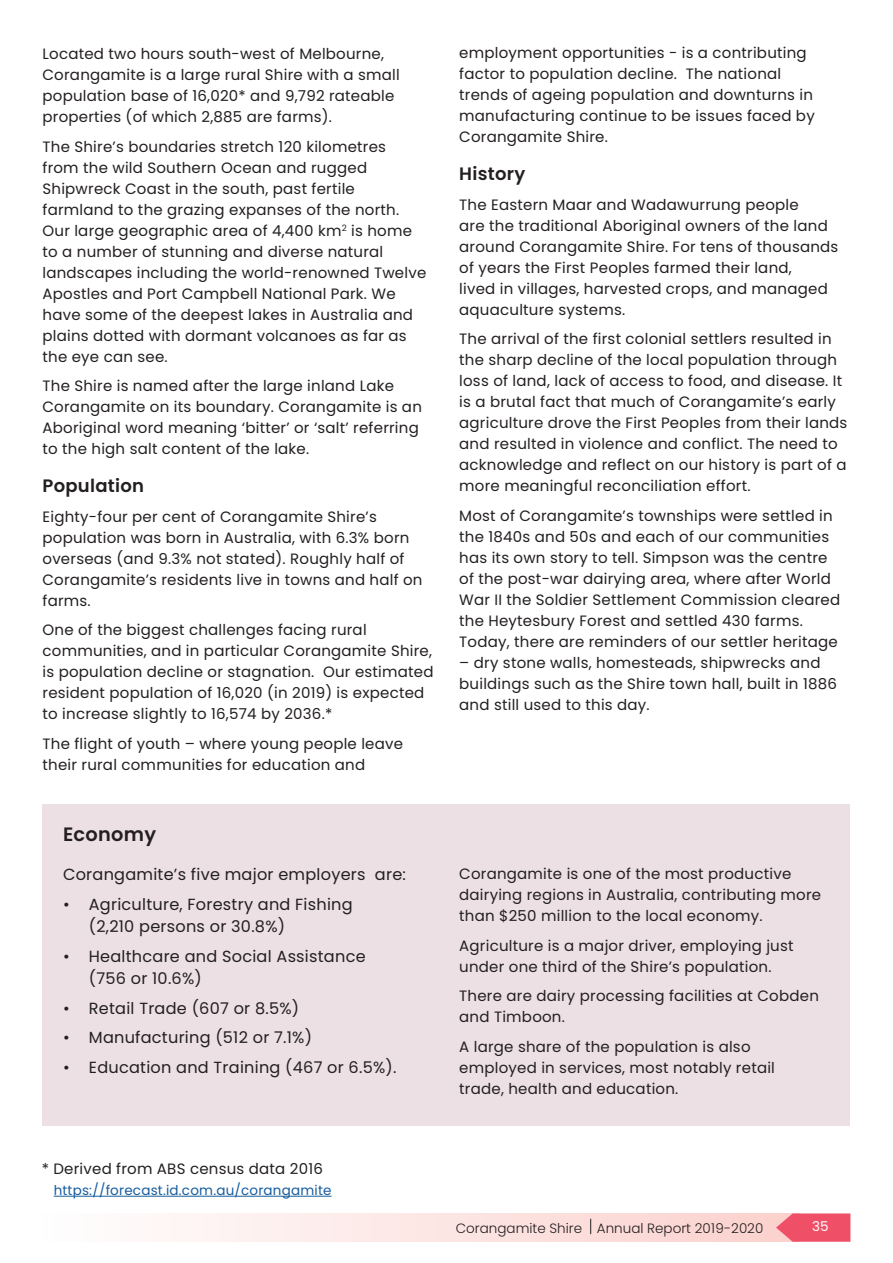
<style>
.page{position:relative;width:893px;height:1263px;background:#fff}
.page>*{position:absolute;margin:0;border:0;box-sizing:border-box;transform-origin:0 0}
.t1{font:600 19.35px "Poppins";letter-spacing:.015em;color:#231f20}
.t2{font:600 18px "Poppins";letter-spacing:.015em;color:#231f20}
.t3{font:16.2px/22.6px "Poppins";letter-spacing:.015em;color:#231f20}
.t4{font:15px/21px "Poppins";letter-spacing:.015em;color:#231f20}
.t5{font:13.5px "Poppins";letter-spacing:.015em;color:#175d9e}
.t6{font:300 13.5px "Poppins";color:#231f20}
.t7{font:13.5px "Poppins";color:#fff}
</style>
<div class="page">
<div style="left:42px;top:1213px;width:757px;height:29px;background:linear-gradient(to right,#fefefe,#fbd1cd)"></div>
<svg style="left:776px;top:1213px;width:74px;height:29px;background:#f06276"></svg>
<svg style="left:590px;top:1219px;width:1px;height:15px"></svg>
<div style="left:43px;top:804px;width:807px;height:321px;background:#ece0e5"></div>
<hr style="left:54px;top:1196px;width:278px;height:1px;background:#175d9e">
<p class="t4" style="left:43px;top:43px;width:359px">Located two hours south-west of Melbourne, Corangamite is a large rural Shire with a small population base of 16,020* and 9,792 rateable properties (of which 2,885 are farms).</p>
<p class="t4" style="left:43px;top:136px;width:385px">The Shire’s boundaries stretch 120 kilometres<br>from the wild Southern Ocean and rugged Shipwreck Coast in the south, past fertile farmland to the grazing expanses of the north.<br>Our large geographic area of 4,400 km<sup>2</sup> is home to a number of stunning and diverse natural landscapes including the world-renowned Twelve Apostles and Port Campbell National Park. We have some of the deepest lakes in Australia and plains dotted with dormant volcanoes as far as the eye can see.</p>
<p class="t4" style="left:43px;top:375px;width:381px">The Shire is named after the large inland Lake Corangamite on its boundary. Corangamite is an Aboriginal word meaning ‘bitter’ or ‘salt’ referring to the high salt content of the lake.</p>
<p class="t2" style="left:43px;top:475px;width:103px">Population</p>
<p class="t4" style="left:43px;top:506px;width:382px">Eighty-four per cent of Corangamite Shire’s population was born in Australia, with 6.3% born overseas (and 9.3% not stated). Roughly half of Corangamite’s residents live in towns and half on farms.</p>
<p class="t4" style="left:43px;top:619px;width:393px">One of the biggest challenges facing rural communities, and in particular Corangamite Shire, is population decline or stagnation. Our estimated resident population of 16,020 (in 2019) is expected to increase slightly to 16,574 by 2036.*</p>
<p class="t4" style="left:43px;top:733px;width:362px">The flight of youth – where young people leave their rural communities for education and</p>
<p class="t1" style="left:63px;top:823px;width:95px">Economy</p>
<p class="t3" style="left:63px;top:863px;width:344px">Corangamite’s five major employers are:</p>
<p class="t3" style="left:89px;top:893px;width:265px;text-indent:-26px">• Agriculture, Forestry and Fishing (2,210 persons or 30.8%)</p>
<p class="t3" style="left:89px;top:945px;width:278px;text-indent:-26px">• Healthcare and Social Assistance (756 or 10.6%)</p>
<p class="t3" style="left:63px;top:997px;width:238px">• Retail Trade (607 or 8.5%)</p>
<p class="t3" style="left:63px;top:1026px;width:250px">• Manufacturing (512 or 7.1%)</p>
<p class="t3" style="left:63px;top:1056px;width:335px">• Education and Training (467 or 6.5%).</p>
<p class="t4" style="left:459px;top:43px;width:357px">employment opportunities - is a contributing factor to population decline. The national trends of ageing population and downturns in manufacturing continue to be issues faced by Corangamite Shire.</p>
<p class="t2" style="left:459px;top:164px;width:67px">History</p>
<p class="t4" style="left:459px;top:194px;width:381px">The Eastern Maar and Wadawurrung people<br>are the traditional Aboriginal owners of the land around Corangamite Shire. For tens of thousands of years the First Peoples farmed their land,<br>lived in villages, harvested crops, and managed aquaculture systems.</p>
<p class="t4" style="left:459px;top:329px;width:390px">The arrival of the first colonial settlers resulted in the sharp decline of the local population through loss of land, lack of access to food, and disease. It is a brutal fact that much of Corangamite’s early agriculture drove the First Peoples from their lands and resulted in violence and conflict. The need to acknowledge and reflect on our history is part of a more meaningful reconciliation effort.</p>
<p class="t4" style="left:459px;top:505px;width:382px">Most of Corangamite’s townships were settled in the 1840s and 50s and each of our communities has its own story to tell. Simpson was the centre of the post-war dairying area, where after World War II the Soldier Settlement Commission cleared the Heytesbury Forest and settled 430 farms.<br>Today, there are reminders of our settler heritage</p>
<p class="t4" style="left:459px;top:652px;width:379px">– dry stone walls, homesteads, shipwrecks and buildings such as the Shire town hall, built in 1886 and still used to this day.</p>
<p class="t4" style="left:459px;top:863px;width:363px">Corangamite is one of the most productive dairying regions in Australia, contributing more than $250 million to the local economy.</p>
<p class="t4" style="left:459px;top:935px;width:336px">Agriculture is a major driver, employing just under one third of the Shire’s population.</p>
<p class="t4" style="left:459px;top:985px;width:361px">There are dairy processing facilities at Cobden and Timboon.</p>
<p class="t4" style="left:459px;top:1036px;width:317px">A large share of the population is also employed in services, most notably retail trade, health and education.</p>
<p class="t4" style="left:42px;top:1158px;width:283px">* Derived from ABS census data 2016</p>
<p class="t5" style="left:54px;top:1182px;width:279px">https://forecast.id.com.au/corangamite</p>
<p class="t6" style="left:456px;top:1220px;width:309px">Corangamite Shire Annual Report 2019-2020</p>
<p class="t7" style="left:812px;top:1218px;width:18px">35</p>
</div>
